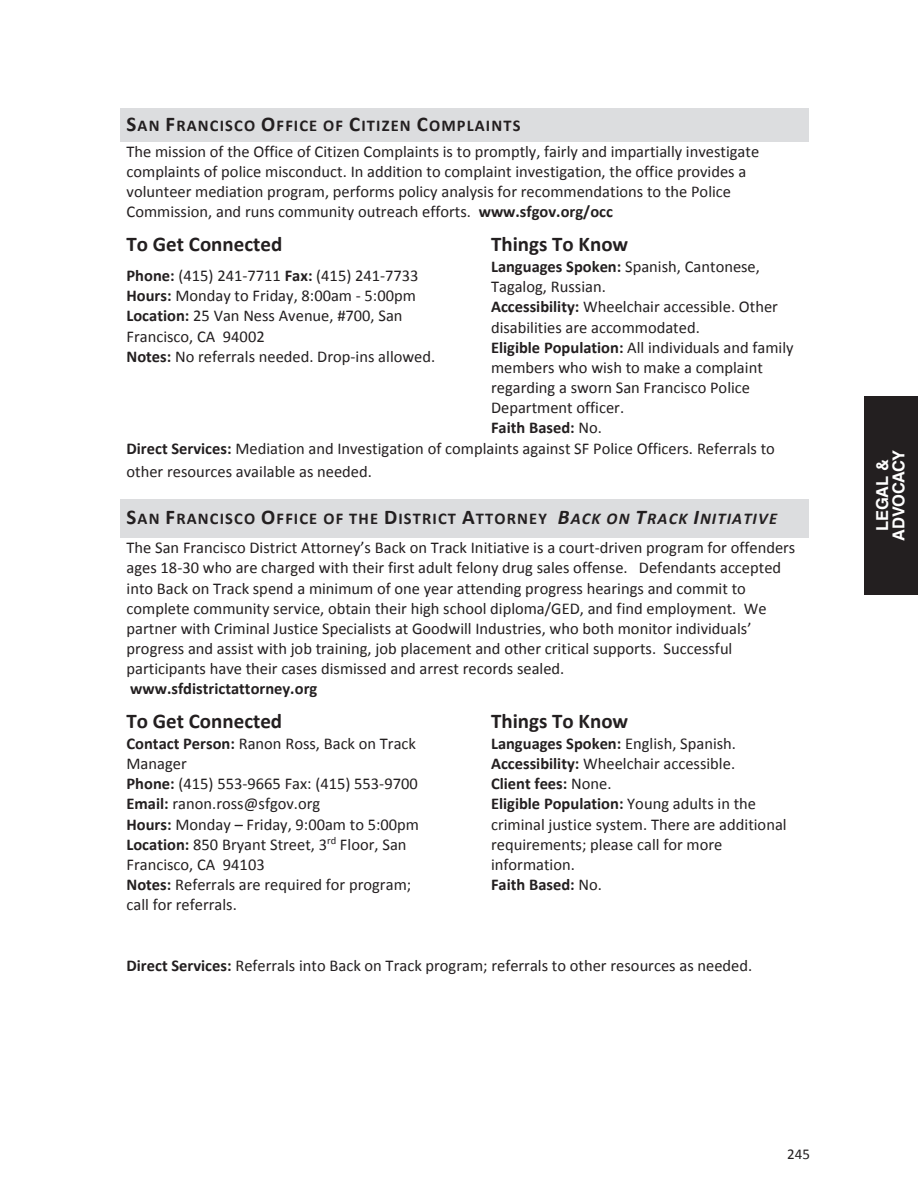
<style>
.page{position:relative;width:918px;height:1188px;background:#fff}
.page>*{position:absolute;margin:0;border:0;box-sizing:border-box;transform-origin:0 0}
.t1{font:700 21px "Calibri";color:#231f20}
.t2{font:16.5px/20.1px "Calibri";color:#231f20}
.t3{font:700 16.5px "Calibri";color:#231f20}
.t4{font:700 16.5px/16.5px "Helvetica LT Std";letter-spacing:-.02em;color:#fff;text-align:center}
.t5{font:15px "Calibri";color:#231f20}
.s1{font-weight:700;font-size:21px}
.s2{font-weight:700}
.s3{font-weight:400}
.s4{font-weight:700;font-style:italic;font-size:21px}
.s5{font-weight:700;font-style:italic}
</style>
<div class="page">
<div style="left:124px;top:111px;width:680px;height:26px;background:#dcdddf"></div>
<svg style="left:120px;top:108px;width:4px;height:3px"></svg>
<hr style="left:124px;top:108px;width:680px;height:3px;background:#dcdddf">
<svg style="left:804px;top:108px;width:4px;height:3px"></svg>
<svg style="left:120px;top:137px;width:4px;height:4px"></svg>
<hr style="left:124px;top:137px;width:680px;height:4px;background:#dcdddf">
<svg style="left:804px;top:137px;width:4px;height:4px"></svg>
<hr style="left:120px;top:111px;width:4px;height:26px;background:#dcdddf">
<hr style="left:804px;top:111px;width:4px;height:26px;background:#dcdddf">
<div style="left:124px;top:504px;width:680px;height:29px;background:#dcdddf"></div>
<svg style="left:120px;top:499px;width:4px;height:5px"></svg>
<div style="left:124px;top:499px;width:680px;height:5px;background:#dcdddf"></div>
<svg style="left:804px;top:499px;width:4px;height:5px"></svg>
<svg style="left:120px;top:533px;width:4px;height:5px"></svg>
<div style="left:124px;top:533px;width:680px;height:5px;background:#dcdddf"></div>
<svg style="left:804px;top:533px;width:4px;height:5px"></svg>
<hr style="left:120px;top:504px;width:4px;height:29px;background:#dcdddf">
<hr style="left:804px;top:504px;width:4px;height:29px;background:#dcdddf">
<div style="left:864px;top:396px;width:54px;height:199px;background:#231f20"></div>
<p class="t2" style="left:127px;top:113px;width:634px;line-height:26px"><span class="s1">S</span><span class="s2">AN</span> <span class="s1">F</span><span class="s2">RANCISCO</span> <span class="s1">O</span><span class="s2">FFICE OF</span> <span class="s1">C</span><span class="s2">ITIZEN</span> <span class="s1">C</span><span class="s2">OMPLAINTS<br></span>The mission of the Office of Citizen Complaints is to promptly, fairly and impartially investigate</p>
<p class="t2" style="left:127px;top:162px;width:621px">complaints of police misconduct. In addition to complaint investigation, the office provides a volunteer mediation program, performs policy analysis for recommendations to the Police<br>Commission, and runs community outreach efforts. <span class="s2">www.sfgov.org/occ</span></p>
<p class="t1" style="left:127px;top:230px;width:157px">To Get Connected</p>
<p class="t2" style="left:127px;top:266px;width:310px"><span class="s2">Phone:</span> (415) 241-7711 <span class="s2">Fax:</span> (415) 241-7733<br><span class="s2">Hours:</span> Monday to Friday, 8:00am - 5:00pm <span class="s2">Location:</span> 25 Van Ness Avenue, #700, San Francisco, CA 94002<br><span class="s2">Notes:</span> No referrals needed. Drop-ins allowed.</p>
<p class="t1" style="left:491px;top:230px;width:139px">Things To Know</p>
<p class="t2" style="left:491px;top:257px;width:270px"><span class="s2">Languages Spoken:</span> Spanish, Cantonese,</p>
<p class="t2" style="left:491px;top:277px;width:116px">Tagalog, Russian.</p>
<p class="t2" style="left:491px;top:297px;width:288px"><span class="s2">Accessibility:</span> Wheelchair accessible. Other</p>
<p class="t2" style="left:491px;top:317px;width:210px">disabilities are accommodated.</p>
<p class="t2" style="left:491px;top:337px;width:304px"><span class="s2">Eligible Population:</span> All individuals and family</p>
<p class="t2" style="left:491px;top:357px;width:273px">members who wish to make a complaint</p>
<p class="t2" style="left:491px;top:378px;width:260px">regarding a sworn San Francisco Police</p>
<p class="t2" style="left:491px;top:398px;width:135px">Department officer.</p>
<p class="t3" style="left:491px;top:417px;width:112px">Faith Based: <span class="s3">No.</span></p>
<p class="t2" style="left:127px;top:438px;width:650px"><span class="s2">Direct Services:</span> Mediation and Investigation of complaints against SF Police Officers. Referrals to</p>
<p class="t2" style="left:127px;top:461px;width:247px">other resources available as needed.</p>
<p class="t2" style="left:127px;top:503px;width:670px;line-height:29.8px"><span class="s1">S</span><span class="s2">AN</span> <span class="s1">F</span><span class="s2">RANCISCO</span> <span class="s1">O</span><span class="s2">FFICE OF THE</span> <span class="s1">D</span><span class="s2">ISTRICT</span> <span class="s1">A</span><span class="s2">TTORNEY</span> <span class="s4">B</span><span class="s5">ACK ON</span> <span class="s4">T</span><span class="s5">RACK</span> <span class="s4">I</span><span class="s5">NITIATIVE<br></span>The San Francisco District Attorney’s Back on Track Initiative is a court-driven program for offenders</p>
<p class="t2" style="left:127px;top:558px;width:656px">ages 18-30 who are charged with their first adult felony drug sales offense. Defendants accepted into Back on Track spend a minimum of one year attending progress hearings and commit to complete community service, obtain their high school diploma/GED, and find employment. We partner with Criminal Justice Specialists at Goodwill Industries, who both monitor individuals’ progress and assist with job training, job placement and other critical supports. Successful participants have their cases dismissed and arrest records sealed.</p>
<p class="t3" style="left:130px;top:678px;width:189px">www.sfdistrictattorney.org</p>
<p class="t1" style="left:127px;top:707px;width:157px">To Get Connected</p>
<p class="t2" style="left:127px;top:734px;width:294px"><span class="s2">Contact Person:</span> Ranon Ross, Back on Track<br>Manager<br><span class="s2">Phone:</span> (415) 553-9665 Fax: (415) 553-9700<br><span class="s2">Email:</span> ranon.ross@sfgov.org<br><span class="s2">Hours:</span> Monday – Friday, 9:00am to 5:00pm<br><span class="s2">Location:</span> 850 Bryant Street, 3<sup>rd</sup> Floor, San<br>Francisco, CA 94103<br><span class="s2">Notes:</span> Referrals are required for program; call for referrals.</p>
<p class="t1" style="left:491px;top:707px;width:139px">Things To Know</p>
<p class="t2" style="left:491px;top:734px;width:297px"><span class="s2">Languages Spoken:</span> English, Spanish.<br><span class="s2">Accessibility:</span> Wheelchair accessible.<br><span class="s2">Client fees:</span> None.<br><span class="s2">Eligible Population:</span> Young adults in the criminal justice system. There are additional requirements; please call for more information.<br><span class="s2">Faith Based:</span> No.</p>
<p class="t2" style="left:127px;top:955px;width:627px"><span class="s2">Direct Services:</span> Referrals into Back on Track program; referrals to other resources as needed.</p>
<p class="t4" style="left:874px;top:541px;width:92px;rotate:-90deg">LEGAL &amp;<br>ADVOCACY</p>
<p class="t5" style="left:787px;top:1144px;width:24px">245</p>
</div>
